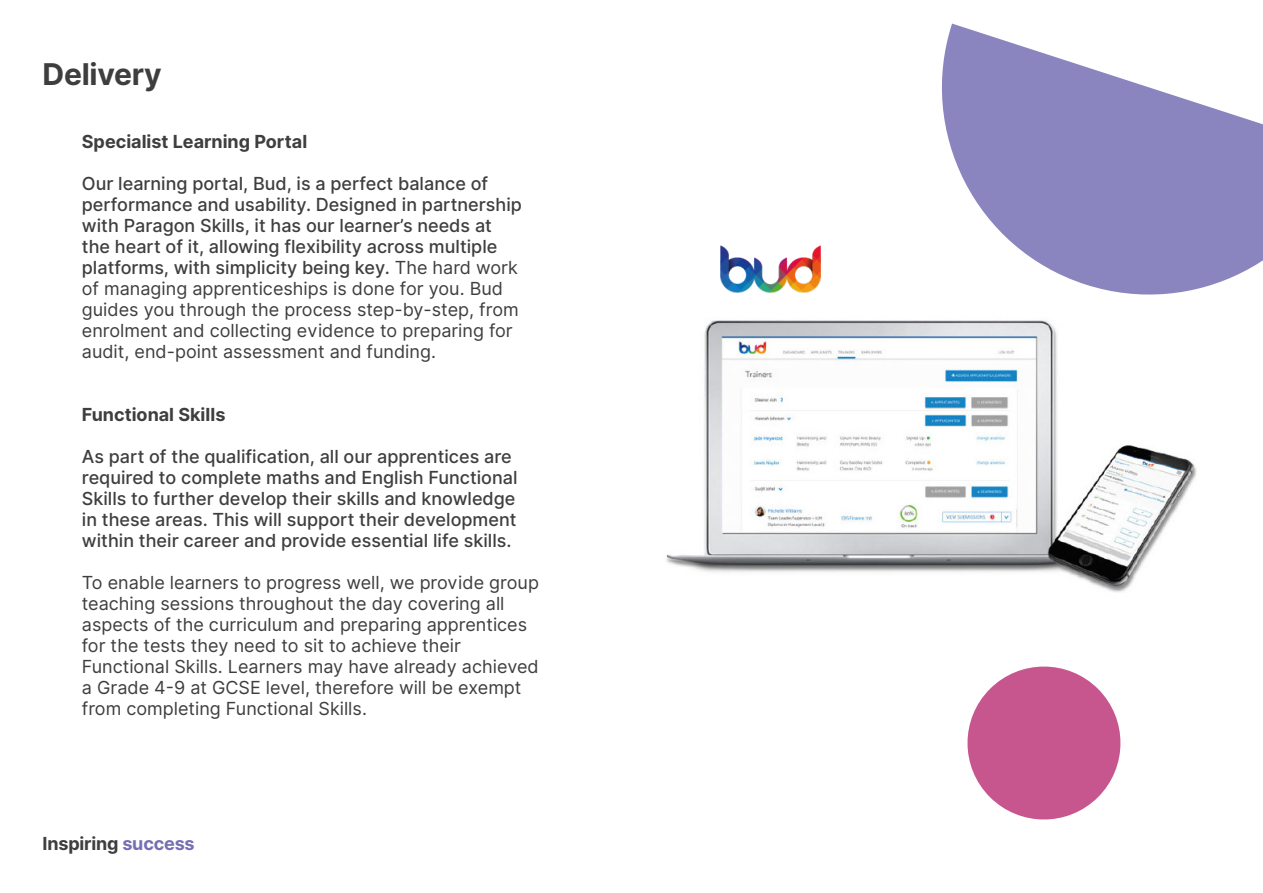
<style>
.page{position:relative;width:1263px;height:893px;background:#fff}
.page>*{position:absolute;margin:0;border:0;box-sizing:border-box;transform-origin:0 0}
.t1{font:700 30px "Inter";letter-spacing:-.01em;color:#3e3e3f}
.t2{font:500 18px/21px "Inter";color:#3e3e3f}
.t3{font:18px/21px "Inter";color:#3e3e3f}
.t4{font:700 18px "Inter";color:#3e3e3f}
.s1{font-weight:400}
.s2{color:#756fb3}
</style>
<div class="page">
<svg style="left:942px;top:24px;width:321px;height:271px;fill:#8b85bf"></svg>
<svg style="left:967px;top:666px;width:154px;height:154px"></svg>
<img style="left:666px;top:320px;width:531px;height:273px">
<img style="left:721px;top:246px;width:100px;height:46px">
<p class="t1" style="left:43px;top:52px;width:121px">Delivery</p>
<p class="t4" style="left:82px;top:128px;width:227px">Specialist Learning Portal</p>
<p class="t2" style="left:82px;top:173px;width:442px">Our learning portal, Bud, is a perfect balance of performance and usability. Designed in partnership with Paragon Skills, it has our learner’s needs at the heart of it, allowing flexibility across multiple platforms, with simplicity being key. <span class="s1">The hard work of managing apprenticeships is done for you. Bud guides you through the process step-by-step, from enrolment and collecting evidence to preparing for audit, end-point assessment and funding.</span></p>
<p class="t4" style="left:82px;top:401px;width:145px">Functional Skills</p>
<p class="t2" style="left:82px;top:446px;width:437px">As part of the qualification, all our apprentices are required to complete maths and English Functional Skills to further develop their skills and knowledge in these areas. This will support their development within their career and provide essential life skills.</p>
<p class="t3" style="left:82px;top:572px;width:459px">To enable learners to progress well, we provide group teaching sessions throughout the day covering all aspects of the curriculum and preparing apprentices for the tests they need to sit to achieve their Functional Skills. Learners may have already achieved a Grade 4-9 at GCSE level, therefore will be exempt from completing Functional Skills.</p>
<p class="t4" style="left:43px;top:831px;width:154px">Inspiring <span class="s2">success</span></p>
</div>
